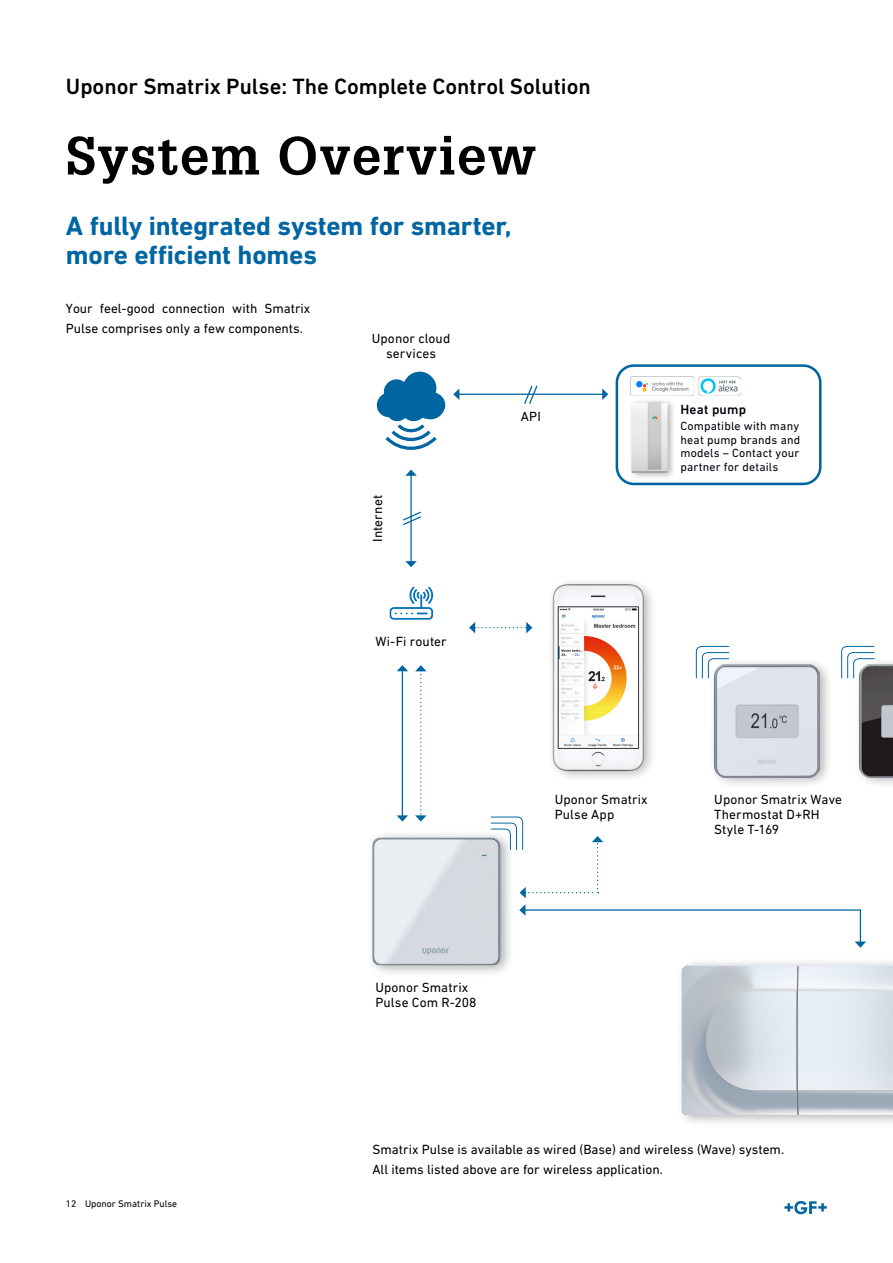
<style>
.page{position:relative;width:893px;height:1263px;background:#fff}
.page>*{position:absolute;margin:0;border:0;box-sizing:border-box;transform-origin:0 0}
.t1{font:700 52.5px "Glypha LT Pro";letter-spacing:.025em;color:#000}
.t2{font:700 27px/28.5px "DIN Next W1 G";letter-spacing:-.005em;color:#0066a2}
.t3{font:500 22.5px "DIN Next W1 G";color:#000}
.t4{font:13.5px/15px "DIN Next W1 G";color:#000}
.t5{font:500 13.5px "DIN Next W1 G";letter-spacing:.015em;color:#00000c}
.t6{font:12px/13.5px "DIN Next W1 G";letter-spacing:.015em;color:#00000c;text-align:justify}
.t7{font:9.75px "DIN Next W1 G";color:#000}
</style>
<div class="page">
<svg style="left:696px;top:646px;width:33px;height:32px"></svg>
<svg style="left:377px;top:372px;width:68px;height:78px"></svg>
<hr style="left:410px;top:475px;width:2px;height:87px;background:#0066a2">
<svg style="left:405px;top:470px;width:12px;height:6px"></svg>
<svg style="left:405px;top:561px;width:12px;height:6px"></svg>
<svg style="left:415px;top:665px;width:12px;height:156px"></svg>
<hr style="left:402px;top:670px;width:1px;height:146px;background:#0066a2">
<svg style="left:397px;top:665px;width:11px;height:6px"></svg>
<svg style="left:397px;top:815px;width:11px;height:6px"></svg>
<svg style="left:469px;top:622px;width:63px;height:11px"></svg>
<svg style="left:519px;top:904px;width:347px;height:44px"></svg>
<hr style="left:459px;top:394px;width:144px;height:1px;background:#0066a2">
<svg style="left:453px;top:389px;width:6px;height:11px"></svg>
<svg style="left:602px;top:388px;width:6px;height:12px"></svg>
<svg style="left:491px;top:816px;width:112px;height:82px"></svg>
<svg style="left:403px;top:510px;width:18px;height:16px"></svg>
<svg style="left:841px;top:646px;width:33px;height:32px"></svg>
<svg style="left:523px;top:385px;width:16px;height:19px"></svg>
<div style="left:676px;top:958px;width:217px;height:169px;background:#000;opacity:.3"></div>
<img style="left:682px;top:965px;width:211px;height:150px">
<div style="left:366px;top:829px;width:149px;height:149px;background:#000;opacity:.3"></div>
<img style="left:372px;top:837px;width:129px;height:128px">
<div style="left:547px;top:577px;width:110px;height:206px;background:#000;opacity:.3"></div>
<img style="left:548px;top:577px;width:99px;height:202px">
<div style="left:708px;top:657px;width:125px;height:133px;background:#000;opacity:.3"></div>
<img style="left:714px;top:665px;width:106px;height:112px">
<div style="left:853px;top:657px;width:40px;height:133px;background:#000;opacity:.3"></div>
<img style="left:860px;top:665px;width:33px;height:112px">
<svg style="left:389px;top:587px;width:44px;height:33px"></svg>
<svg style="left:784px;top:1201px;width:43px;height:13px"></svg>
<div style="left:616px;top:364px;width:205px;height:121px;border:3px solid #0066a2;border-radius:17px"></div>
<img style="left:631px;top:376px;width:62px;height:20px">
<img style="left:698px;top:376px;width:42px;height:20px">
<div style="left:628px;top:397px;width:48px;height:83px;background:#000;opacity:.3"></div>
<img style="left:631px;top:402px;width:37px;height:71px">
<h3 class="t3" style="left:66px;top:73px;width:526px">Uponor Smatrix Pulse: The Complete Control Solution</h3>
<h1 class="t1" style="left:66px;top:123px;width:472px">System Overview</h1>
<h2 class="t2" style="left:66px;top:212px;width:447px">A fully integrated system for smarter, more efficient homes</h2>
<p class="t4" style="left:66px;top:298px;width:246px;line-height:19.5px">Your feel-good connection with Smatrix<br>Pulse comprises only a few components.</p>
<p class="t7" style="left:66px;top:1197px;width:113px">12 Uponor Smatrix Pulse</p>
<p class="t4" style="left:372px;top:330px;width:80px;text-align:center">Uponor cloud services</p>
<p class="t4" style="left:370px;top:542px;width:48px;rotate:-90deg">Internet</p>
<p class="t4" style="left:375px;top:633px;width:73px">Wi-Fi router</p>
<p class="t4" style="left:521px;top:409px;width:22px">API</p>
<p class="t5" style="left:681px;top:401px;width:67px">Heat pump</p>
<p class="t6" style="left:681px;top:419px;width:121px">Compatible with many heat pump brands and models – Contact your partner for details</p>
<p class="t4" style="left:375px;top:980px;width:103px">Uponor Smatrix<br>Pulse Com R-208</p>
<p class="t4" style="left:555px;top:792px;width:95px">Uponor Smatrix<br>Pulse App</p>
<p class="t4" style="left:714px;top:792px;width:129px">Uponor Smatrix Wave<br>Thermostat D+RH<br>Style T-169</p>
<p class="t4" style="left:372px;top:1139px;width:413px;line-height:19.5px">Smatrix Pulse is available as wired (Base) and wireless (Wave) system.<br>All items listed above are for wireless application.</p>
</div>
